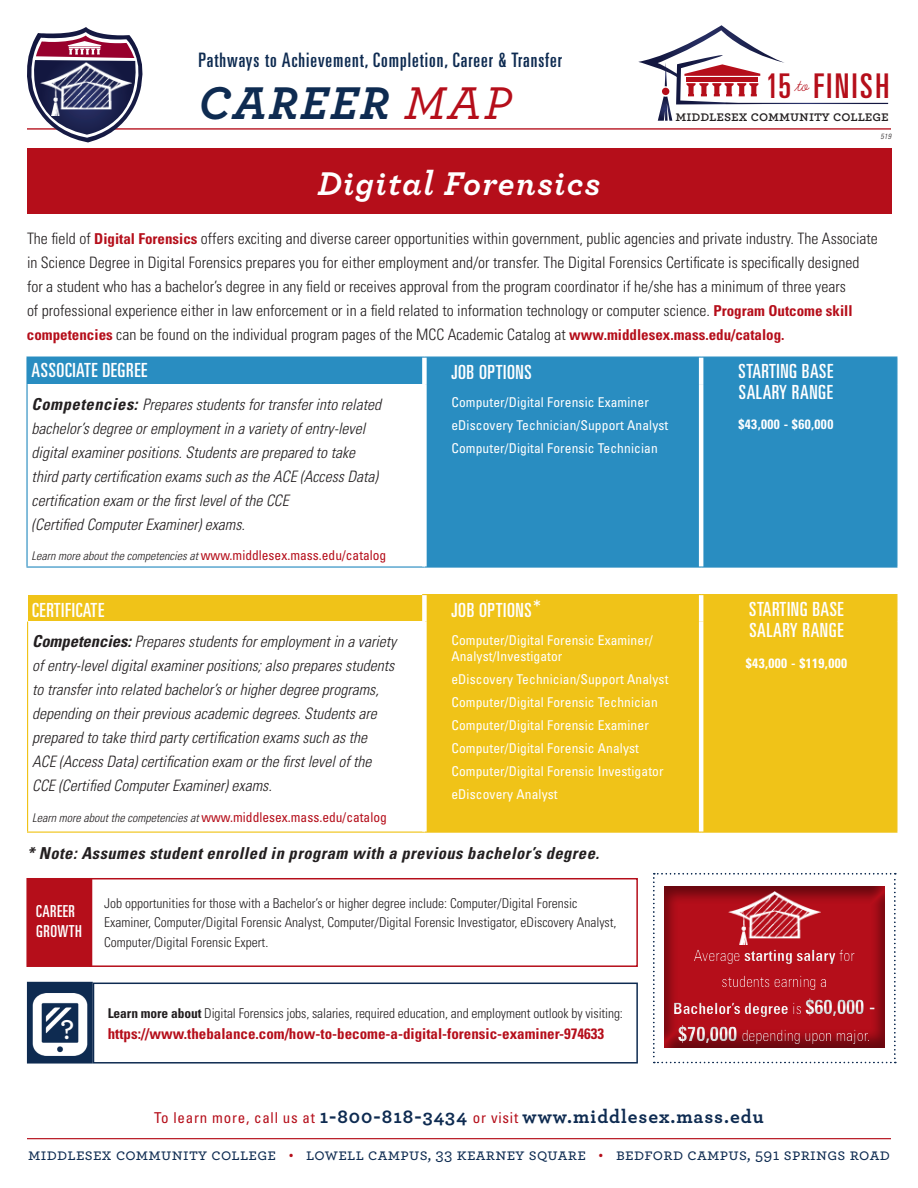
<style>
.page{position:relative;width:918px;height:1188px;background:#fff}
.page>*{position:absolute;margin:0;border:0;box-sizing:border-box;transform-origin:0 0}
.t1{font:italic 700 48.15px "Archer Pro";letter-spacing:.05em;color:#0e2b51}
.t2{font:italic 700 34.5px "Archer Pro";letter-spacing:.04em;color:#fff}
.t3{font:ultra-condensed 34.05px "Univers";letter-spacing:.075em;color:#b50e1a}
.t4{font:600 28.5px "Archer Pro";color:#fff}
.t5{font:ultra-condensed 19.95px "Univers LT Std";letter-spacing:.05em;color:#0e2b51}
.t6{font:ultra-condensed 19.5px/21px "Univers LT Std";letter-spacing:.03em;color:#fff}
.t7{font:700 19.5px "Archer Pro";letter-spacing:.05em;color:#0e2b51}
.t8{font:500 16.8px "Archer Pro";letter-spacing:.02em;color:#0e2b51}
.t9{font:italic 700 condensed 16.5px "Univers LT Std";letter-spacing:.03em;color:#231f20}
.t10{font:ultra-condensed 16.5px/19.8px "Univers LT Std";letter-spacing:.03em;color:#fff}
.t11{font:italic 300 condensed 15.75px/24px "Univers LT Std";color:#231f20}
.t12{font:300 condensed 15.75px/24px "Univers LT Std";color:#231f20}
.t13{font:300 condensed 15.75px/26.7px "Univers LT Std";color:#fff;text-align:center}
.t14{font:700 condensed 15px "Univers LT Std";color:#b50e1a}
.t15{font:600 14.7px "Archer Pro";color:#231f20}
.t16{font:condensed 13.5px/23px "Univers LT Std";letter-spacing:.01em;color:#fff}
.t17{font:300 condensed 13.5px/19.5px "Univers LT Std";color:#231f20}
.t18{font:700 condensed 13.5px "Univers LT Std";letter-spacing:.03em;color:#fff}
.t19{font:italic 300 condensed 12px "Univers LT Std";color:#231f20}
.t20{font:italic 300 condensed 7.5px "Univers LT Std";color:#231f20}
.s1{font-weight:500;color:#b50e1a}
.s2{font-weight:700;font-size:15px;color:#b50e1a}
.s3{font-weight:700;font-size:16.5px}
.s4{font-weight:400;font-style:normal;font-size:13.5px;color:#b50e1a}
.s5{font-size:24px}
.s6{font-weight:700}
.s7{font-weight:700;font-size:20.4px}
.s8{font-family:"Univers LT Std";font-weight:400;font-stretch:condensed;font-size:15px;color:#b50e1a}
.s9{color:#b50e1a}
</style>
<div class="page">
<hr style="left:27px;top:128px;width:864px;height:2px;background:#b50e1a">
<svg style="left:638px;top:25px;width:147px;height:96px"></svg>
<hr style="left:726px;top:103px;width:162px;height:1px;background:#fff">
<hr style="left:27px;top:1138px;width:864px;height:1px;background:#b50e1a">
<svg style="left:27px;top:27px;width:115px;height:115px"></svg>
<img style="left:40px;top:63px;width:92px;height:52px">
<div style="left:27px;top:148px;width:864px;height:66px;background:#b50e1a"></div>
<div style="left:26px;top:878px;width:66px;height:89px;background:#b50e1a;border:2px solid #b50e1a"></div>
<div style="left:89px;top:878px;width:549px;height:89px;border:2px solid #b50e1a"></div>
<div style="left:28px;top:983px;width:64px;height:80px;background:#0e2b51"></div>
<img style="left:32px;top:993px;width:56px;height:62px">
<div style="left:27px;top:982px;width:66px;height:82px;border:2px solid #0e2b51"></div>
<div style="left:93px;top:983px;width:545px;height:81px;border:2px solid #0e2b51"></div>
<div style="left:648px;top:872px;width:250px;height:192px;background:#231f20;opacity:.5"></div>
<img style="left:729px;top:892px;width:91px;height:52px">
<div style="left:28px;top:595px;width:396px;height:27px;background:#f0c318"></div>
<div style="left:427px;top:595px;width:469px;height:237px;background:#f0c318"></div>
<hr style="left:701px;top:594px;width:197px;height:1px;background:#f0c318">
<hr style="left:896px;top:595px;width:2px;height:27px;background:#f0c318">
<hr style="left:27px;top:622px;width:1px;height:210px;background:#f0c318">
<hr style="left:896px;top:622px;width:2px;height:210px;background:#f0c318">
<hr style="left:27px;top:832px;width:397px;height:1px;background:#f0c318">
<hr style="left:424px;top:832px;width:277px;height:1px;background:#f0c318">
<hr style="left:701px;top:832px;width:197px;height:1px;background:#f0c318">
<hr style="left:422px;top:594px;width:279px;height:1px;background:#f0c318">
<div style="left:422px;top:595px;width:5px;height:27px;background:#fff"></div>
<hr style="left:699px;top:622px;width:4px;height:210px;background:#fff">
<hr style="left:699px;top:595px;width:4px;height:27px;background:#fff">
<div style="left:27px;top:357px;width:397px;height:27px;background:#298dc1"></div>
<div style="left:427px;top:358px;width:469px;height:208px;background:#298dc1"></div>
<hr style="left:26px;top:357px;width:398px;height:1px;background:#298dc1">
<hr style="left:26px;top:358px;width:2px;height:26px;background:#298dc1">
<hr style="left:701px;top:357px;width:196px;height:1px;background:#298dc1">
<svg style="left:896px;top:358px;width:1px;height:26px"></svg>
<hr style="left:26px;top:384px;width:2px;height:182px;background:#298dc1">
<hr style="left:896px;top:384px;width:1px;height:182px;background:#298dc1">
<hr style="left:26px;top:566px;width:398px;height:2px;background:#298dc1">
<hr style="left:424px;top:566px;width:277px;height:2px;background:#298dc1">
<hr style="left:701px;top:566px;width:196px;height:2px;background:#298dc1">
<hr style="left:424px;top:357px;width:277px;height:1px;background:#298dc1">
<div style="left:422px;top:358px;width:5px;height:26px;background:#fff"></div>
<hr style="left:699px;top:384px;width:4px;height:182px;background:#fff">
<hr style="left:699px;top:358px;width:4px;height:26px;background:#fff">
<p class="t5" style="left:199px;top:48px;width:365px">Pathways to Achievement, Completion, Career &amp; Transfer</p>
<h1 class="t1" style="left:199px;top:65px;width:314px">CAREER <span class="s1">MAP</span></h1>
<h2 class="t2" style="left:318px;top:157px;width:284px">Digital Forensics</h2>
<h3 class="t3" style="left:766px;top:66px;width:125px">15<sup>to</sup> FINISH</h3>
<p class="t15" style="left:676px;top:105px;width:215px">middlesex community college</p>
<p class="t20" style="left:880px;top:132px;width:12px">519</p>
<p class="t12" style="left:27px;top:226px;width:852px">The field of <span class="s2">Digital Forensics</span> offers exciting and diverse career opportunities within government, public agencies and private industry. The Associate in Science Degree in Digital Forensics prepares you for either employment and/or transfer. The Digital Forensics Certificate is specifically designed for a student who has a bachelor’s degree in any field or receives approval from the program coordinator if he/she has a minimum of three years<br>of professional experience either in law enforcement or in a field related to information technology or computer science. <span class="s2">Program Outcome skill competencies</span> can be found on the individual program pages of the MCC Academic Catalog at <span class="s2">www.middlesex.mass.edu/catalog.</span></p>
<p class="t6" style="left:32px;top:360px;width:117px">ASSOCIATE DEGREE</p>
<p class="t6" style="left:451px;top:362px;width:82px">JOB OPTIONS</p>
<p class="t11" style="left:32px;top:392px;width:351px"><span class="s3">Competencies:</span> Prepares students for transfer into related bachelor’s degree or employment in a variety of entry-level digital examiner positions. Students are prepared to take third party certification exams such as the ACE (Access Data) certification exam or the first level of the CCE<br>(Certified Computer Examiner) exams.</p>
<p class="t19" style="left:32px;top:549px;width:356px">Learn more about the competencies at <span class="s4">www.middlesex.mass.edu/catalog</span></p>
<p class="t16" style="left:451px;top:391px;width:218px">Computer/Digital Forensic Examiner eDiscovery Technician/Support Analyst<br>Computer/Digital Forensic Technician</p>
<p class="t6" style="left:32px;top:599px;width:74px">CERTIFICATE</p>
<p class="t6" style="left:451px;top:599px;width:91px">JOB OPTIONS<span class="s5">*</span></p>
<p class="t11" style="left:32px;top:630px;width:366px"><span class="s3">Competencies:</span> Prepares students for employment in a variety of entry-level digital examiner positions; also prepares students to transfer into related bachelor’s or higher degree programs, depending on their previous academic degrees. Students are prepared to take third party certification exams such as the<br>ACE (Access Data) certification exam or the first level of the CCE (Certified Computer Examiner) exams.</p>
<p class="t19" style="left:32px;top:810px;width:356px">Learn more about the competencies at <span class="s4">www.middlesex.mass.edu/catalog</span></p>
<p class="t16" style="left:451px;top:632px;width:203px;line-height:16.2px">Computer/Digital Forensic Examiner/<br>Analyst/Investigator</p>
<p class="t16" style="left:451px;top:668px;width:218px">eDiscovery Technician/Support Analyst Computer/Digital Forensic Technician Computer/Digital Forensic Examiner Computer/Digital Forensic Analyst Computer/Digital Forensic Investigator eDiscovery Analyst</p>
<p class="t9" style="left:27px;top:843px;width:574px">* Note: Assumes student enrolled in program with a previous bachelor’s degree.</p>
<p class="t6" style="left:739px;top:361px;width:96px">STARTING BASE<br>SALARY RANGE</p>
<p class="t18" style="left:738px;top:416px;width:96px">$43,000 - $60,000</p>
<p class="t6" style="left:749px;top:599px;width:96px">STARTING BASE<br>SALARY RANGE</p>
<p class="t18" style="left:746px;top:654px;width:103px">$43,000 - $119,000</p>
<p class="t10" style="left:36px;top:901px;width:47px">CAREER<br>GROWTH</p>
<p class="t17" style="left:104px;top:893px;width:514px">Job opportunities for those with a Bachelor’s or higher degree include: Computer/Digital Forensic<br>Examiner, Computer/Digital Forensic Analyst, Computer/Digital Forensic Investigator, eDiscovery Analyst,<br>Computer/Digital Forensic Expert.</p>
<h3 class="t4" style="left:61px;top:1008px;width:15px">?</h3>
<p class="t17" style="left:108px;top:1003px;width:517px"><span class="s6">Learn more about</span> Digital Forensics jobs, salaries, required education, and employment outlook by visiting:</p>
<p class="t14" style="left:108px;top:1024px;width:498px">https://www.thebalance.com/how-to-become-a-digital-forensic-examiner-974633</p>
<p class="t13" style="left:673px;top:942px;width:204px">Average <span class="s6">starting salary</span> for students earning a<br><span class="s6">Bachelor’s degree</span> is <span class="s7">$60,000 - $70,000</span> depending upon major.</p>
<p class="t7" style="left:154px;top:1101px;width:611px"><span class="s8">To learn more, call us at</span> 1-800-818-3434 <span class="s8">or visit</span> www.middlesex.mass.edu</p>
<p class="t8" style="left:28px;top:1143px;width:863px">middlesex community college <span class="s9">•</span> lowell campus, 33 kearney square <span class="s9">•</span> bedford campus, 591 springs road</p>
</div>
